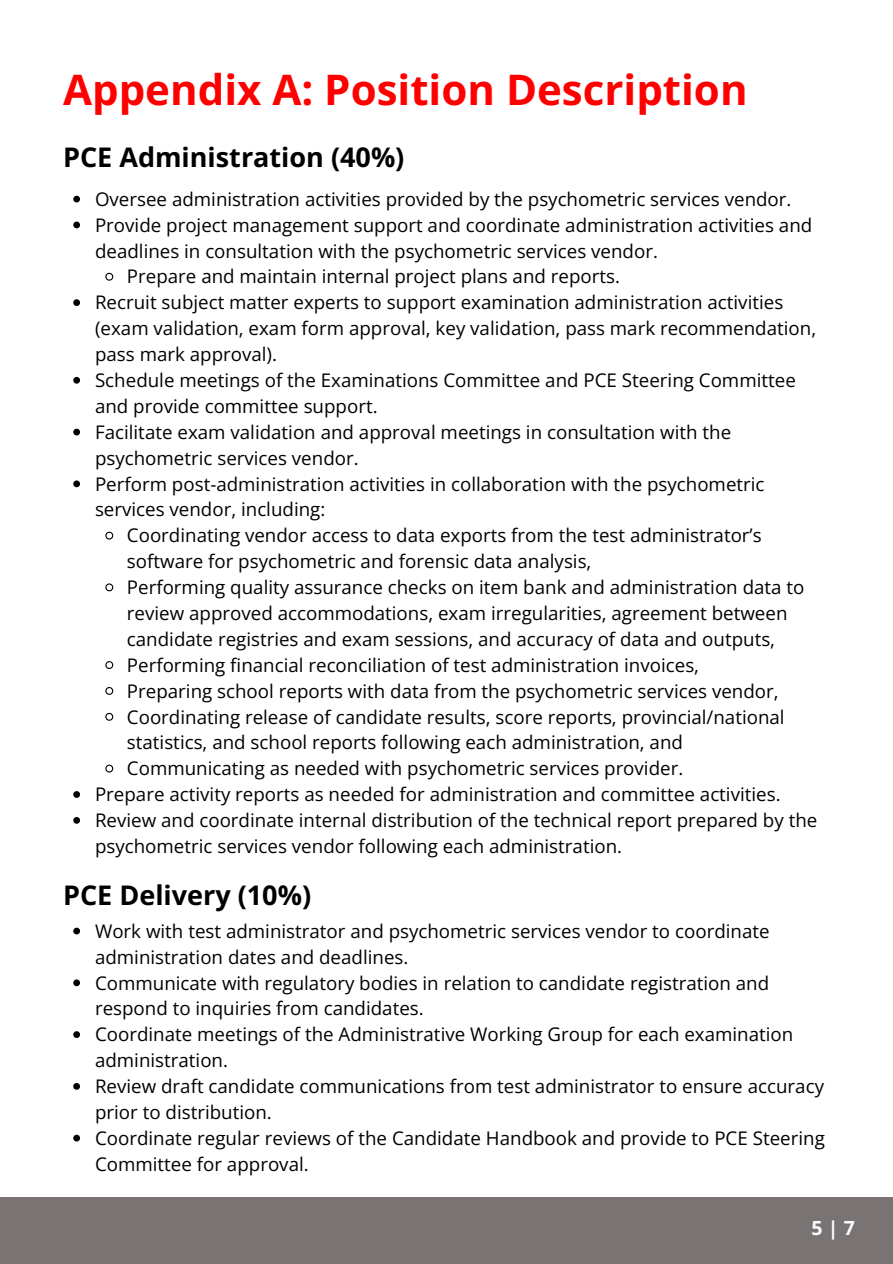
<style>
.page{position:relative;width:893px;height:1264px;background:#fff}
.page>*{position:absolute;margin:0;border:0;box-sizing:border-box;transform-origin:0 0}
.t1{font:700 42px "Open Sans";color:#fe0000}
.t2{font:700 27px "Open Sans";color:#000}
.t3{font:700 19.5px "Open Sans";color:#fafbfb}
.t4{font:18.75px/25.8px "Open Sans";color:#000}
</style>
<div class="page">
<div style="left:0;top:1197px;width:892px;height:66px;background:#797373"></div>
<svg style="left:73px;top:196px;width:7px;height:6px"></svg>
<svg style="left:73px;top:221px;width:7px;height:7px"></svg>
<svg style="left:105px;top:272px;width:9px;height:9px"></svg>
<svg style="left:73px;top:299px;width:7px;height:7px"></svg>
<svg style="left:73px;top:377px;width:7px;height:6px"></svg>
<svg style="left:73px;top:428px;width:7px;height:7px"></svg>
<svg style="left:73px;top:480px;width:7px;height:7px"></svg>
<svg style="left:105px;top:531px;width:9px;height:9px"></svg>
<svg style="left:105px;top:583px;width:9px;height:9px"></svg>
<svg style="left:105px;top:661px;width:9px;height:8px"></svg>
<svg style="left:105px;top:687px;width:9px;height:8px"></svg>
<svg style="left:105px;top:712px;width:9px;height:9px"></svg>
<svg style="left:105px;top:764px;width:9px;height:9px"></svg>
<svg style="left:73px;top:791px;width:7px;height:6px"></svg>
<svg style="left:73px;top:817px;width:7px;height:6px"></svg>
<svg style="left:73px;top:927px;width:7px;height:7px"></svg>
<svg style="left:73px;top:979px;width:7px;height:7px"></svg>
<svg style="left:73px;top:1031px;width:7px;height:6px"></svg>
<svg style="left:73px;top:1083px;width:7px;height:6px"></svg>
<svg style="left:73px;top:1134px;width:7px;height:7px"></svg>
<p class="t1" style="left:63px;top:60px;width:686px">Appendix A: Position Description</p>
<p class="t2" style="left:63px;top:138px;width:343px">PCE Administration (40%)</p>
<p class="t4" style="left:95px;top:186px;width:698px">Oversee administration activities provided by the psychometric services vendor.</p>
<p class="t4" style="left:95px;top:211px;width:718px">Provide project management support and coordinate administration activities and deadlines in consultation with the psychometric services vendor.</p>
<p class="t4" style="left:127px;top:263px;width:494px">Prepare and maintain internal project plans and reports.</p>
<p class="t4" style="left:95px;top:289px;width:722px">Recruit subject matter experts to support examination administration activities (exam validation, exam form approval, key validation, pass mark recommendation, pass mark approval).</p>
<p class="t4" style="left:95px;top:367px;width:702px">Schedule meetings of the Examinations Committee and PCE Steering Committee and provide committee support.</p>
<p class="t4" style="left:95px;top:418px;width:637px">Facilitate exam validation and approval meetings in consultation with the psychometric services vendor.</p>
<p class="t4" style="left:95px;top:470px;width:671px">Perform post-administration activities in collaboration with the psychometric services vendor, including:</p>
<p class="t4" style="left:127px;top:522px;width:636px">Coordinating vendor access to data exports from the test administrator’s software for psychometric and forensic data analysis,</p>
<p class="t4" style="left:127px;top:574px;width:679px">Performing quality assurance checks on item bank and administration data to review approved accommodations, exam irregularities, agreement between candidate registries and exam sessions, and accuracy of data and outputs,</p>
<p class="t4" style="left:127px;top:651px;width:573px">Performing financial reconciliation of test administration invoices,</p>
<p class="t4" style="left:127px;top:677px;width:653px">Preparing school reports with data from the psychometric services vendor,</p>
<p class="t4" style="left:127px;top:703px;width:659px">Coordinating release of candidate results, score reports, provincial/national statistics, and school reports following each administration, and</p>
<p class="t4" style="left:127px;top:755px;width:558px">Communicating as needed with psychometric services provider.</p>
<p class="t4" style="left:95px;top:781px;width:687px">Prepare activity reports as needed for administration and committee activities.</p>
<p class="t4" style="left:95px;top:807px;width:723px">Review and coordinate internal distribution of the technical report prepared by the psychometric services vendor following each administration.</p>
<p class="t2" style="left:63px;top:876px;width:249px">PCE Delivery (10%)</p>
<p class="t4" style="left:95px;top:917px;width:676px">Work with test administrator and psychometric services vendor to coordinate administration dates and deadlines.</p>
<p class="t4" style="left:95px;top:969px;width:675px">Communicate with regulatory bodies in relation to candidate registration and respond to inquiries from candidates.</p>
<p class="t4" style="left:95px;top:1021px;width:699px">Coordinate meetings of the Administrative Working Group for each examination administration.</p>
<p class="t4" style="left:95px;top:1072px;width:730px">Review draft candidate communications from test administrator to ensure accuracy prior to distribution.</p>
<p class="t4" style="left:95px;top:1124px;width:731px">Coordinate regular reviews of the Candidate Handbook and provide to PCE Steering<br>Committee for approval.</p>
<p class="t3" style="left:811px;top:1213px;width:45px">5|7</p>
</div>
